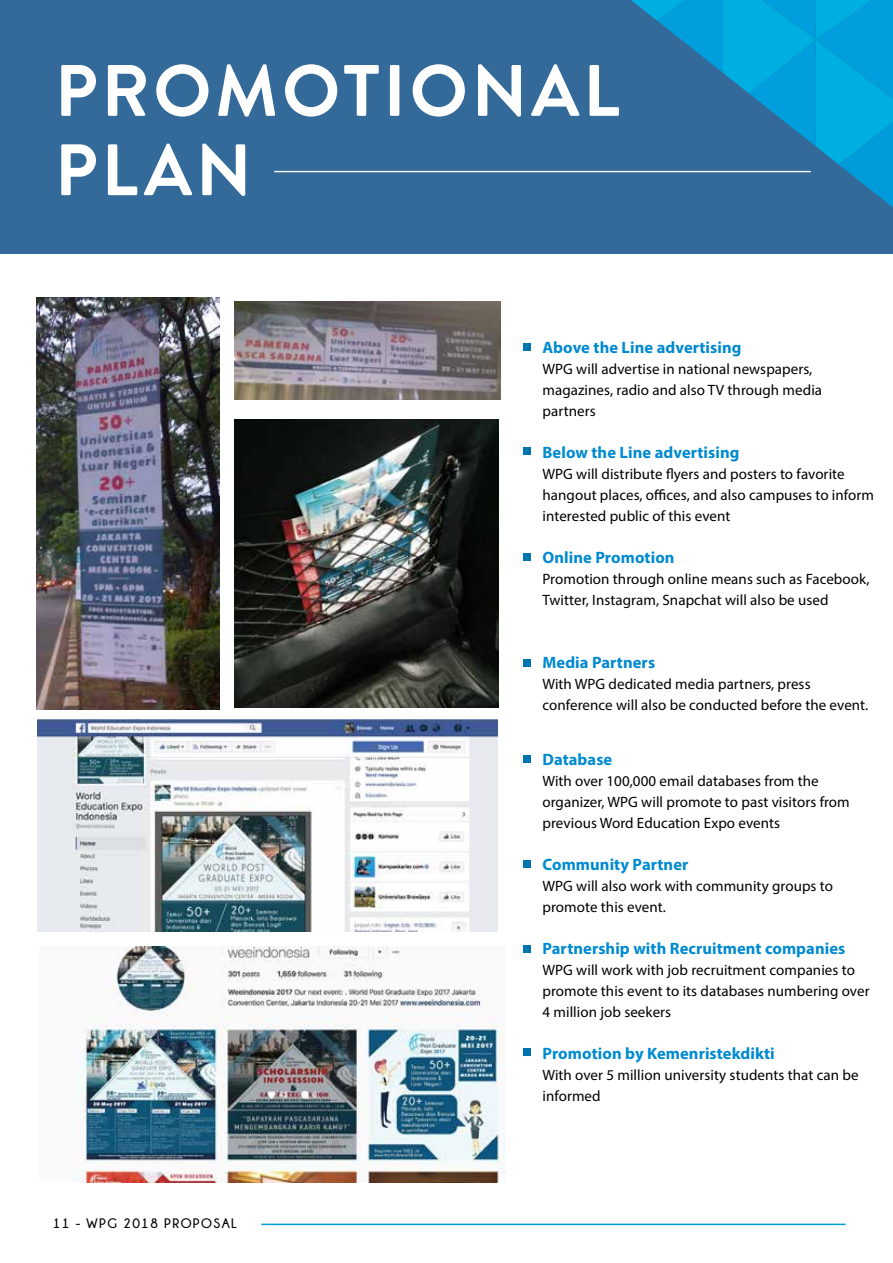
<style>
.page{position:relative;width:893px;height:1263px;background:#fff}
.page>*{position:absolute;margin:0;border:0;box-sizing:border-box;transform-origin:0 0}
.t1{font:700 72.6px/79.3px "Brandon Grotesque";letter-spacing:.05em;color:#fff}
.t2{font:700 16.5px "Myriad Pro";letter-spacing:.005em;color:#008ad0}
.t3{font:15px/21px "Myriad Pro";letter-spacing:.005em;color:#000}
.t4{font:700 13.65px "Champagne&Limousines";letter-spacing:.1em;color:#000}
</style>
<div class="page">
<div style="left:523px;top:344px;width:8px;height:7px;background:#0074af"></div>
<div style="left:523px;top:756px;width:8px;height:7px;background:#0074af"></div>
<div style="left:523px;top:447px;width:8px;height:7px;background:#0074af"></div>
<div style="left:523px;top:553px;width:8px;height:7px;background:#0074af"></div>
<div style="left:523px;top:860px;width:8px;height:7px;background:#0074af"></div>
<div style="left:523px;top:659px;width:8px;height:7px;background:#0074af"></div>
<div style="left:523px;top:946px;width:8px;height:7px;background:#0074af"></div>
<div style="left:523px;top:1049px;width:8px;height:7px;background:#0074af"></div>
<img style="left:37px;top:298px;width:182px;height:411px">
<img style="left:234px;top:302px;width:267px;height:98px">
<img style="left:234px;top:419px;width:264px;height:289px">
<img style="left:37px;top:720px;width:461px;height:212px">
<img style="left:74px;top:947px;width:432px;height:235px">
<div style="left:0;top:0;width:893px;height:253px;background:#346a99"></div>
<hr style="left:274px;top:171px;width:537px;height:1px;background:#fff">
<svg style="left:631px;top:0;width:262px;height:208px"></svg>
<hr style="left:261px;top:1223px;width:584px;height:2px;background:#009bda">
<h1 class="t1" style="left:55px;top:52px;width:566px">PROMOTIONAL<br>PLAN</h1>
<p class="t2" style="left:542px;top:336px;width:201px">Above the Line advertising</p>
<p class="t3" style="left:542px;top:358px;width:281px">WPG will advertise in national newspapers, magazines, radio and also TV through media partners</p>
<p class="t2" style="left:542px;top:441px;width:198px">Below the Line advertising</p>
<p class="t3" style="left:542px;top:463px;width:333px">WPG will distribute flyers and posters to favorite hangout places, offices, and also campuses to inform interested public of this event</p>
<p class="t2" style="left:542px;top:546px;width:134px">Online Promotion</p>
<p class="t3" style="left:542px;top:568px;width:329px">Promotion through online means such as Facebook,<br>Twitter, Instagram, Snapchat will also be used</p>
<p class="t2" style="left:542px;top:651px;width:114px">Media Partners</p>
<p class="t3" style="left:542px;top:673px;width:327px">With WPG dedicated media partners, press conference will also be conducted before the event.</p>
<p class="t4" style="left:53px;top:1216px;width:185px">11 - WPG 2018 PROPOSAL</p>
<p class="t2" style="left:542px;top:749px;width:71px">Database</p>
<p class="t3" style="left:542px;top:770px;width:309px">With over 100,000 email databases from the organizer, WPG will promote to past visitors from previous Word Education Expo events</p>
<p class="t2" style="left:542px;top:854px;width:147px">Community Partner</p>
<p class="t3" style="left:542px;top:875px;width:292px">WPG will also work with community groups to promote this event.</p>
<p class="t2" style="left:542px;top:938px;width:304px">Partnership with Recruitment companies</p>
<p class="t3" style="left:542px;top:959px;width:329px">WPG will work with job recruitment companies to promote this event to its databases numbering over<br>4 million job seekers</p>
<p class="t2" style="left:542px;top:1043px;width:234px">Promotion by Kemenristekdikti</p>
<p class="t3" style="left:542px;top:1064px;width:318px">With over 5 million university students that can be informed</p>
</div>
